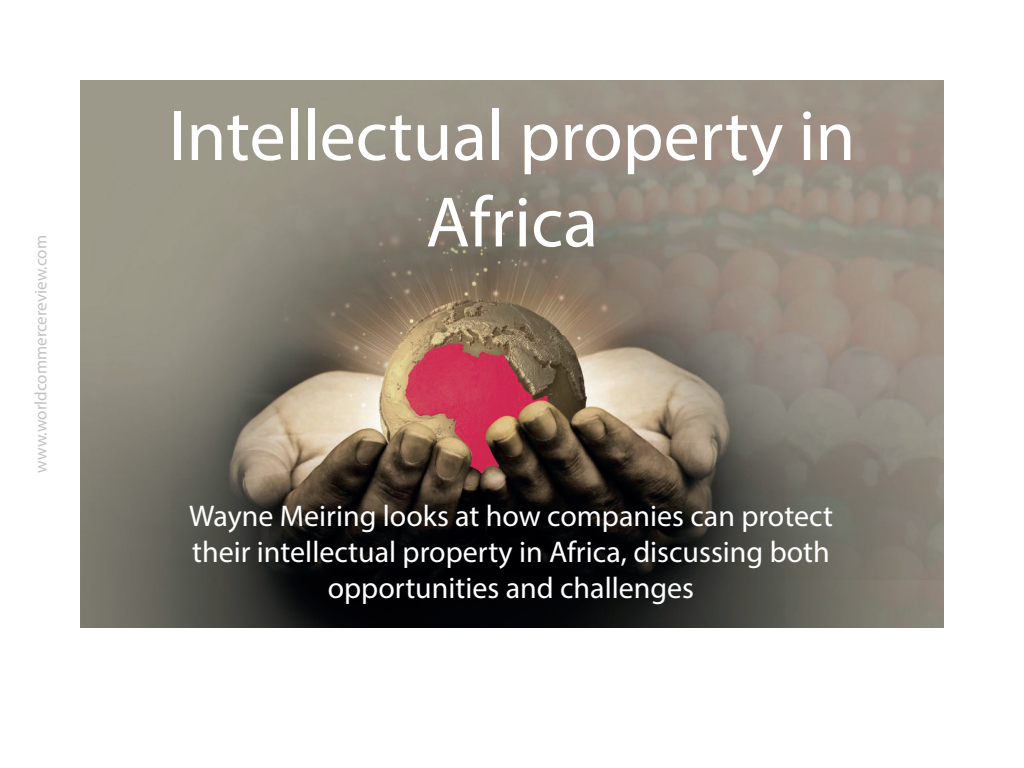
<style>
.page{position:relative;width:1024px;height:768px;background:#fff}
.page>*{position:absolute;margin:0;border:0;box-sizing:border-box;transform-origin:0 0}
.t1{font:72px/86.4px "Myriad Pro";color:#fff;text-align:center}
.t2{font:30px/36px "Myriad Pro";color:#fff;text-align:center}
.t3{font:17px "Myriad Pro";color:#c2c3c3}
</style>
<div class="page">
<img style="left:80px;top:80px;width:864px;height:548px">
<p class="t3" style="left:30px;top:473px;width:239px;rotate:-90deg">www.worldcommercereview.com</p>
<h1 class="t1" style="left:169px;top:92px;width:688px">Intellectual property in<br>Africa</h1>
<p class="t2" style="left:189px;top:497px;width:645px">Wayne Meiring looks at how companies can protect their intellectual property in Africa, discussing both opportunities and challenges</p>
</div>
